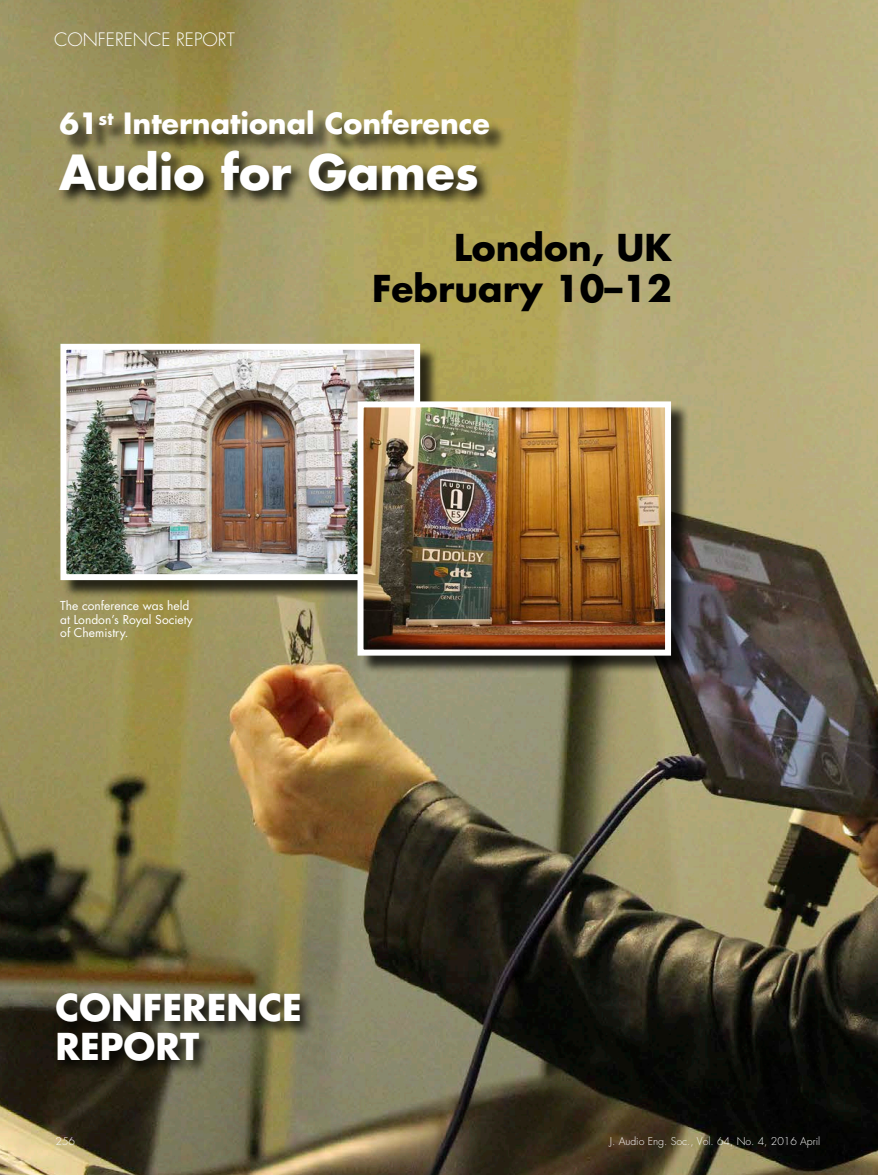
<style>
.page{position:relative;width:878px;height:1175px;background:#fff}
.page>*{position:absolute;margin:0;border:0;box-sizing:border-box;transform-origin:0 0}
.t1{font:700 47.1px "Futura Std";color:#fff}
.t2{font:700 36px/40.5px "Futura Std";color:#000;text-align:right}
.Featurehead{font:700 36px/39px "Futura Std";color:#fff}
.t3{font:700 28.5px "Futura Std";color:#fff}
.t4{font:300 18px "Futura Std";color:#fff}
.Photo_fig_captions{font:12px/13.5px "Futura Std";color:#fff}
.t5{font:300 10.5px "Futura Std";color:#fff}
</style>
<div class="page">
<img style="left:0;top:0;width:878px;height:1174px">
<svg style="left:53px;top:990px;width:263px;height:86px"></svg>
<svg style="left:56px;top:147px;width:437px;height:60px"></svg>
<div style="left:63px;top:113px;width:444px;height:41px;background:#000;opacity:.75"></div>
<div style="left:63px;top:346px;width:375px;height:253px;background:#000;opacity:.75"></div>
<img style="left:67px;top:351px;width:346px;height:222px">
<div style="left:60px;top:344px;width:360px;height:236px;border:6px solid #fff"></div>
<div style="left:360px;top:404px;width:330px;height:270px;background:#000;opacity:.75"></div>
<img style="left:364px;top:408px;width:300px;height:240px">
<div style="left:357px;top:401px;width:314px;height:254px;border:6px solid #fff"></div>
<h3 class="t4" style="left:54px;top:29px;width:182px">CONFERENCE REPORT</h3>
<p class="t3" style="left:59px;top:105px;width:432px">61<sup>st</sup> International Conference</p>
<p class="t1" style="left:59px;top:141px;width:421px">Audio for Games</p>
<p class="t2" style="left:372px;top:227px;width:301px">London, UK<br>February 10–12</p>
<p class="Photo_fig_captions" style="left:60px;top:599px;width:134px">The conference was held at London’s Royal Society of Chemistry.</p>
<p class="Featurehead" style="left:56px;top:987px;width:248px">CONFERENCE<br>REPORT</p>
<p class="t5" style="left:56px;top:1134px;width:21px">256</p>
<p class="t5" style="left:610px;top:1134px;width:212px">J. Audio Eng. Soc., Vol. 64, No. 4, 2016 April</p>
</div>
